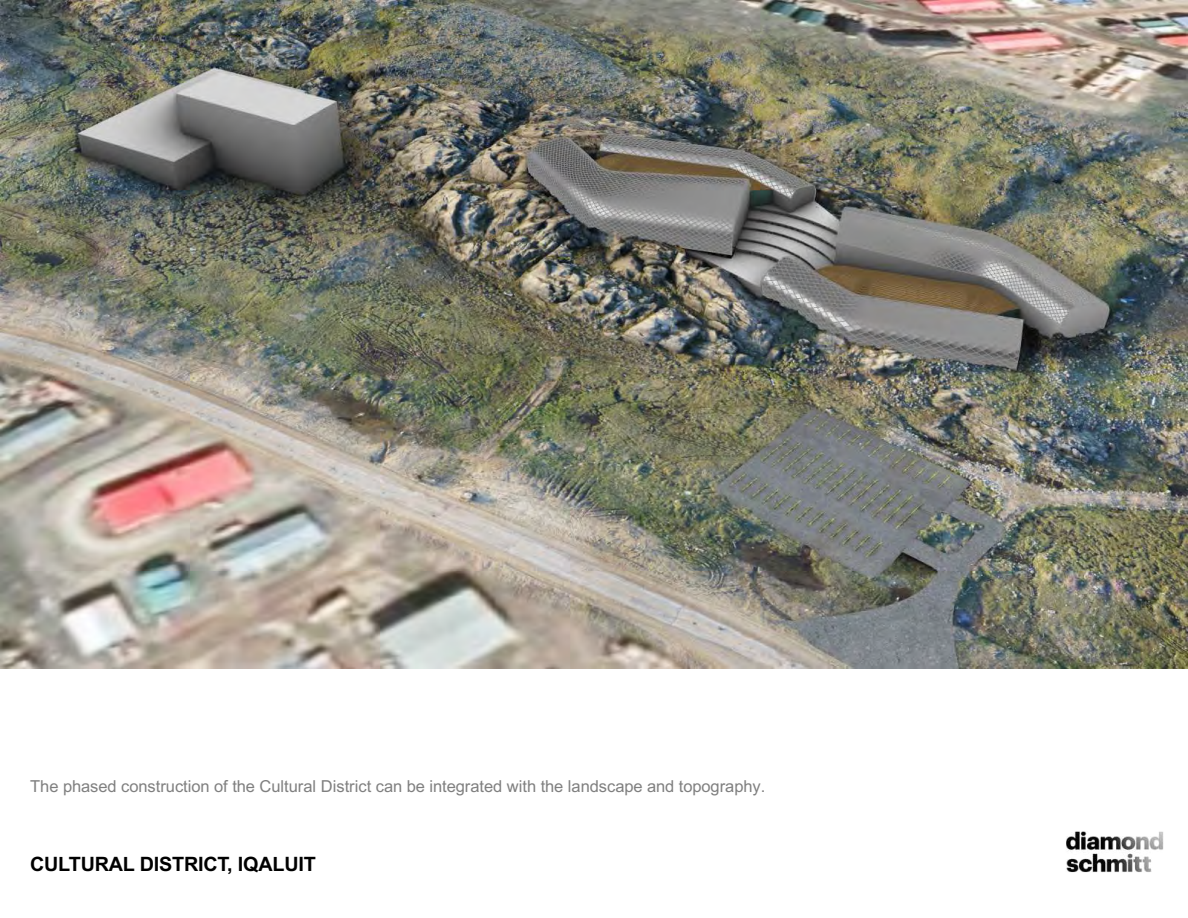
<style>
.page{position:relative;width:1188px;height:918px;background:#fff}
.page>*{position:absolute;margin:0;border:0;box-sizing:border-box;transform-origin:0 0}
.t1{font:700 19.8px "Arial";letter-spacing:-.015em;color:#000}
.t2{font:16.5px "Arial";letter-spacing:-.005em;color:#7f7f7f}
.t3{font:300 13.5px "Apercu Pro";color:#231f20}
</style>
<div class="page">
<img style="left:1066px;top:831px;width:98px;height:42px">
<img style="left:0;top:0;width:1188px;height:668px">
<p class="t2" style="left:30px;top:775px;width:737px">The phased construction of the Cultural District can be integrated with the landscape and topography.</p>
<p class="t1" style="left:30px;top:850px;width:287px">CULTURAL DISTRICT, IQALUIT</p>
<p class="t3" style="left:60px;top:863px;width:16px">78</p>
</div>
